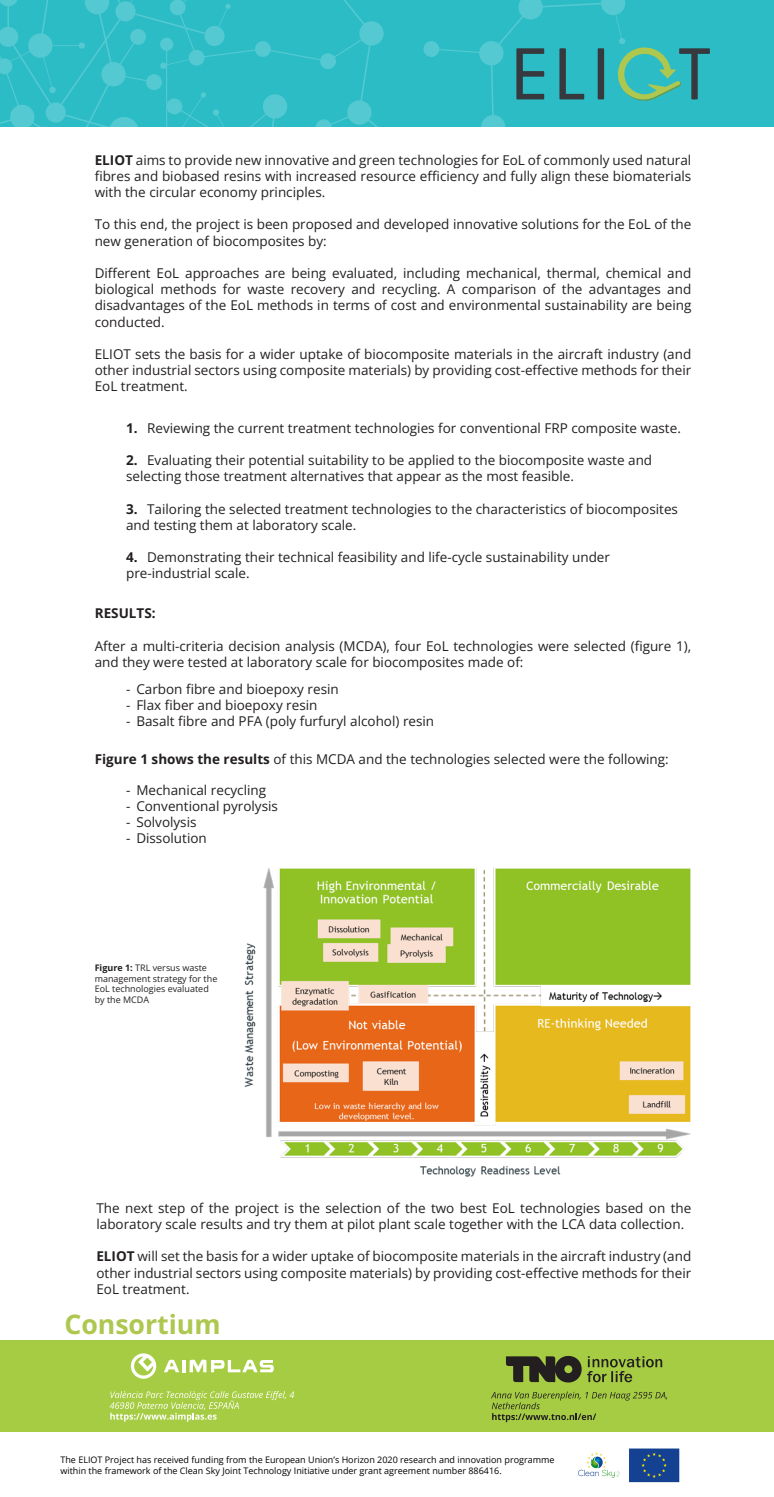
<style>
.page{position:relative;width:774px;height:1497px;background:#fff}
.page>*{position:absolute;margin:0;border:0;box-sizing:border-box;transform-origin:0 0}
.t1{font:700 26.67px "Open Sans";color:#adc74f}
.t2{font:13.5px/16.2px "Open Sans";color:#231f20}
.t3{font:700 13.5px "Open Sans";color:#231f20}
.t4{font:9px/10.8px "Open Sans";color:#000}
.t5{font:9px/10.8px "Open Sans";color:#231f20}
.s1{font-weight:700}
</style>
<div class="page">
<div style="left:0;top:0;width:774px;height:126px;background:#2bbcc6"></div>
<svg style="left:0;top:0;width:710px;height:127px"></svg>
<div style="left:0;top:1340px;width:774px;height:91px;background:#a6cc43"></div>
<svg style="left:491px;top:1391px;width:176px;height:31px"></svg>
<svg style="left:506px;top:1356px;width:156px;height:26px"></svg>
<svg style="left:110px;top:1391px;width:184px;height:30px"></svg>
<svg style="left:131px;top:1353px;width:25px;height:25px"></svg>
<svg style="left:164px;top:1359px;width:110px;height:13px"></svg>
<img style="left:244px;top:868px;width:447px;height:309px">
<img style="left:578px;top:1448px;width:102px;height:35px">
<p class="t2" style="left:95px;top:151px;width:598px;text-align:justify"><span class="s1">ELIOT</span> aims to provide new innovative and green technologies for EoL of commonly used natural fibres and biobased resins with increased resource efficiency and fully align these biomaterials with the circular economy principles.</p>
<p class="t2" style="left:95px;top:216px;width:598px">To this end, the project is been proposed and developed innovative solutions for the EoL of the new generation of biocomposites by:</p>
<p class="t2" style="left:95px;top:265px;width:598px;text-align:justify">Different EoL approaches are being evaluated, including mechanical, thermal, chemical and biological methods for waste recovery and recycling. A comparison of the advantages and disadvantages of the EoL methods in terms of cost and environmental sustainability are being conducted.</p>
<p class="t2" style="left:95px;top:346px;width:598px;text-align:justify">ELIOT sets the basis for a wider uptake of biocomposite materials in the aircraft industry (and other industrial sectors using composite materials) by providing cost-effective methods for their EoL treatment.</p>
<p class="t2" style="left:126px;top:419px;width:556px"><span class="s1">1.</span> Reviewing the current treatment technologies for conventional FRP composite waste.</p>
<p class="t2" style="left:126px;top:452px;width:527px"><span class="s1">2.</span> Evaluating their potential suitability to be applied to the biocomposite waste and selecting those treatment alternatives that appear as the most feasible.</p>
<p class="t2" style="left:126px;top:500px;width:553px"><span class="s1">3.</span> Tailoring the selected treatment technologies to the characteristics of biocomposites and testing them at laboratory scale.</p>
<p class="t2" style="left:126px;top:549px;width:485px"><span class="s1">4.</span> Demonstrating their technical feasibility and life-cycle sustainability under pre-industrial scale.</p>
<p class="t3" style="left:95px;top:604px;width:62px">RESULTS:</p>
<p class="t2" style="left:95px;top:637px;width:598px">After a multi-criteria decision analysis (MCDA), four EoL technologies were selected (figure 1), and they were tested at laboratory scale for biocomposites made of:</p>
<p class="t2" style="left:126px;top:680px;width:214px">- Carbon fibre and bioepoxy resin</p>
<p class="t2" style="left:126px;top:697px;width:193px">- Flax fiber and bioepoxy resin</p>
<p class="t2" style="left:126px;top:713px;width:310px">- Basalt fibre and PFA (poly furfuryl alcohol) resin</p>
<p class="t2" style="left:95px;top:751px;width:575px"><span class="s1">Figure 1 shows the results</span> of this MCDA and the technologies selected were the following:</p>
<p class="t2" style="left:126px;top:781px;width:141px">- Mechanical recycling</p>
<p class="t2" style="left:126px;top:797px;width:153px">- Conventional pyrolysis</p>
<p class="t2" style="left:126px;top:814px;width:72px">- Solvolysis</p>
<p class="t2" style="left:126px;top:830px;width:82px">- Dissolution</p>
<p class="t5" style="left:95px;top:962px;width:124px"><span class="s1">Figure 1:</span> TRL versus waste management strategy for the<br>EoL technologies evaluated by the MCDA</p>
<p class="t2" style="left:96px;top:1199px;width:596px">The next step of the project is the selection of the two best EoL technologies based on the laboratory scale results and try them at pilot plant scale together with the LCA data collection.</p>
<p class="t2" style="left:96px;top:1248px;width:596px;text-align:justify"><span class="s1">ELIOT</span> will set the basis for a wider uptake of biocomposite materials in the aircraft industry (and other industrial sectors using composite materials) by providing cost-effective methods for their EoL treatment.</p>
<h1 class="t1" style="left:64px;top:1306px;width:158px">Consortium</h1>
<p class="t4" style="left:60px;top:1454px;width:495px">The ELIOT Project has received funding from the European Union’s Horizon 2020 research and innovation programme within the framework of the Clean Sky Joint Technology Initiative under grant agreement number 886416.</p>
</div>
